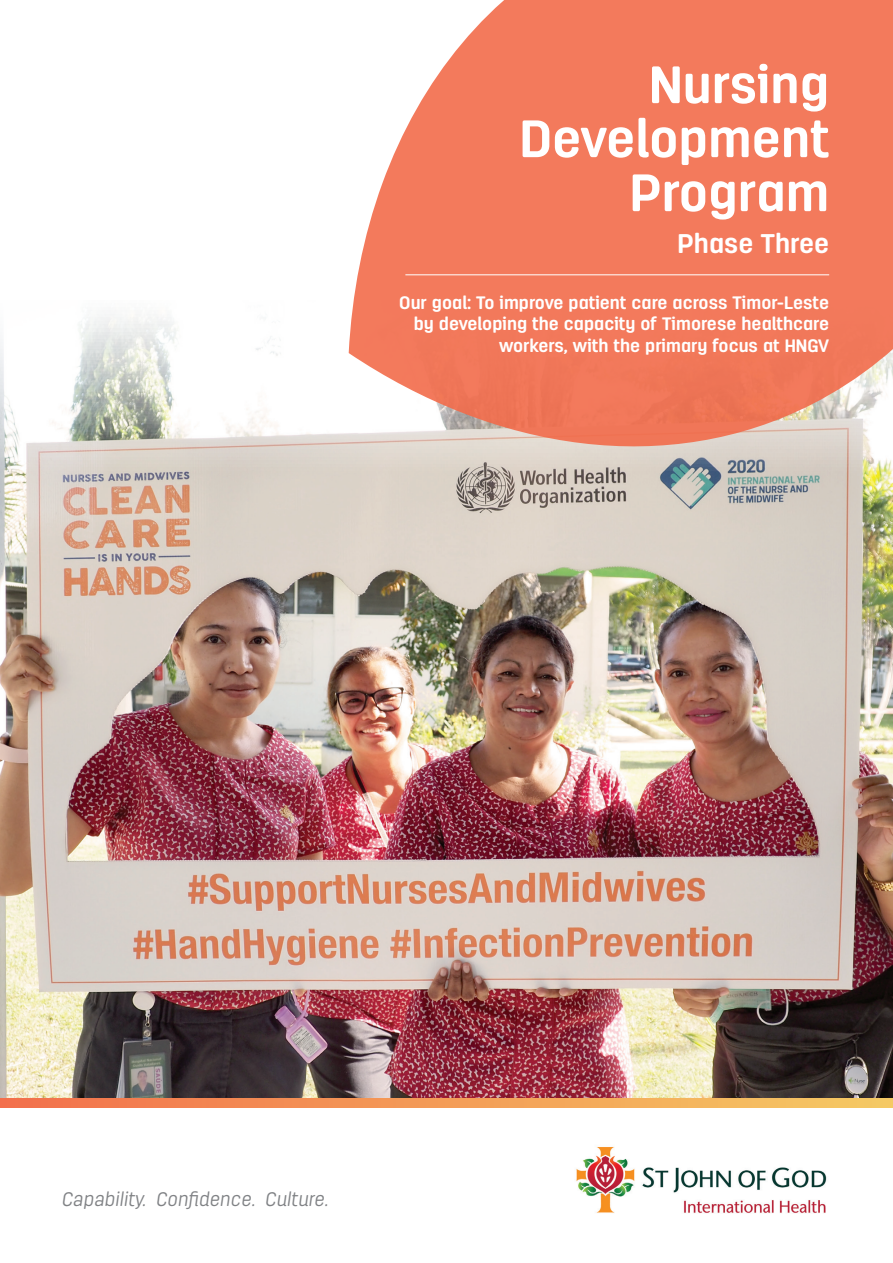
<style>
.page{position:relative;width:893px;height:1263px;background:#fff}
.page>*{position:absolute;margin:0;border:0;box-sizing:border-box;transform-origin:0 0}
.t1{font:700 52.5px/54px "Antartida Rounded";color:#fff;text-align:right}
.t2{font:700 27px "Antartida Rounded";color:#fff}
.t3{font:italic 300 19.5px "Antartida Rounded";letter-spacing:.01em;color:#808285}
.t4{font:700 18px/21.6px "Antartida Rounded";color:#fff;text-align:right}
</style>
<div class="page">
<img style="left:0;top:314px;width:893px;height:785px">
<svg style="left:349px;top:0;width:544px;height:477px;background:#f09077"></svg>
<hr style="left:405px;top:274px;width:424px;height:1px;background:#fff">
<img style="left:576px;top:1147px;width:251px;height:66px">
<svg style="left:0;top:1099px;width:893px;height:8px;background:#f39c57"></svg>
<h1 class="t1" style="left:520px;top:59px;width:311px">Nursing<br>Development<br>Program</h1>
<h1 class="t2" style="left:677px;top:229px;width:153px">Phase Three</h1>
<h1 class="t4" style="left:399px;top:292px;width:431px">Our goal: To improve patient care across Timor-Leste by developing the capacity of Timorese healthcare workers, with the primary focus at HNGV</h1>
<h1 class="t3" style="left:62px;top:1188px;width:268px">Capability. Confidence. Culture.</h1>
</div>
